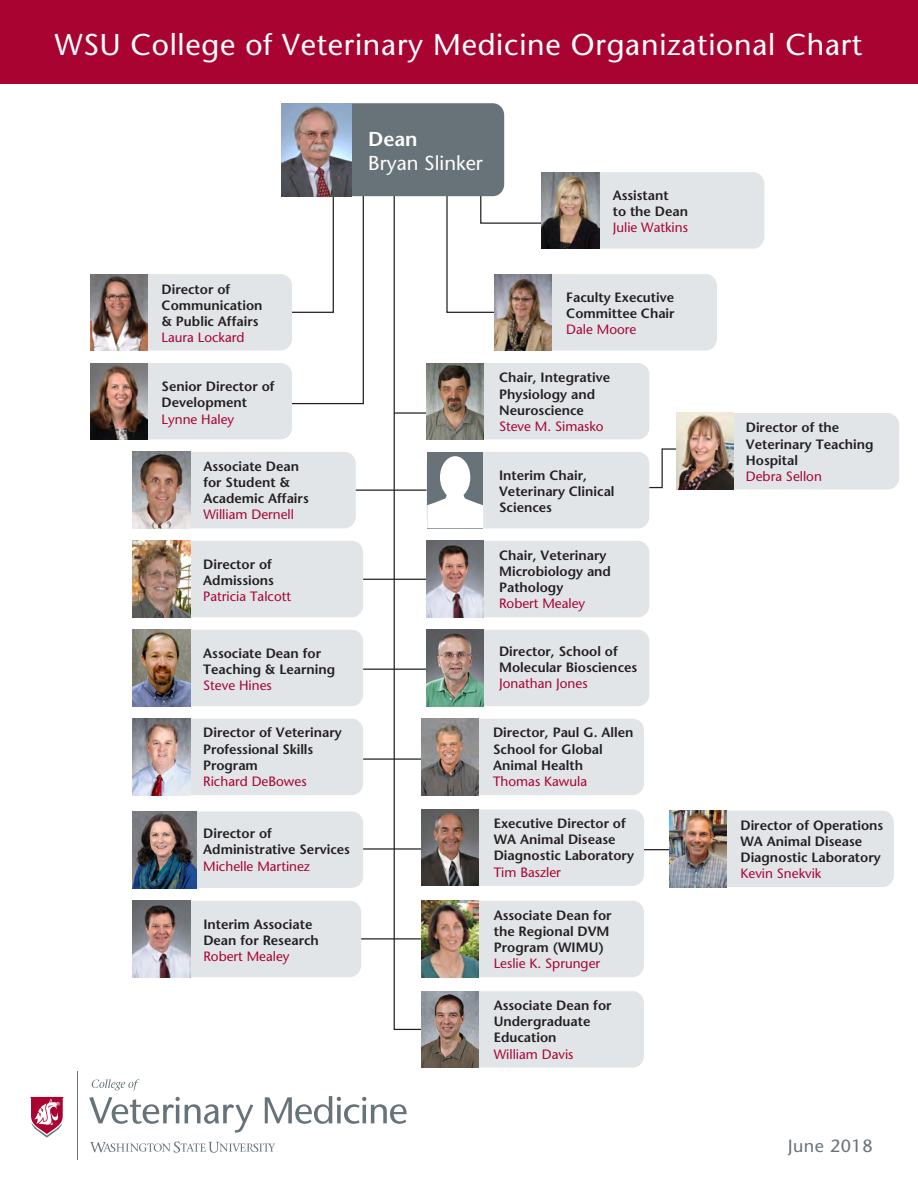
<style>
.page{position:relative;width:918px;height:1200px;background:#fff}
.page>*{position:absolute;margin:0;border:0;box-sizing:border-box;transform-origin:0 0}
.t1{font:30px "Stone Sans";letter-spacing:.025em;color:#fff}
.t2{font:20.1px "Stone Sans";color:#fff}
.t3{font:600 20.1px "Stone Sans";color:#fff}
.t4{font:17.7px "Stone Sans";letter-spacing:.025em;color:#687379}
.t5{font:600 13.5px/16.2px "Stone Sans";color:#231f20}
.t6{font:13.5px "Stone Sans";color:#a90332}
</style>
<div class="page">
<svg style="left:641px;top:448px;width:35px;height:41px"></svg>
<svg style="left:281px;top:196px;width:84px;height:209px"></svg>
<div style="left:0;top:0;width:918px;height:83px;background:#a90332"></div>
<hr style="left:77px;top:1071px;width:1px;height:89px;background:#687379">
<svg style="left:92px;top:1079px;width:47px;height:12px"></svg>
<svg style="left:89px;top:1097px;width:164px;height:36px"></svg>
<svg style="left:265px;top:1096px;width:142px;height:28px"></svg>
<svg style="left:30px;top:1097px;width:33px;height:41px"></svg>
<svg style="left:90px;top:1142px;width:185px;height:11px"></svg>
<hr style="left:332px;top:938px;width:130px;height:2px;background:#231f20">
<hr style="left:332px;top:848px;width:130px;height:2px;background:#231f20">
<hr style="left:332px;top:758px;width:130px;height:2px;background:#231f20">
<hr style="left:332px;top:669px;width:130px;height:1px;background:#231f20">
<hr style="left:592px;top:849px;width:129px;height:1px;background:#231f20">
<hr style="left:332px;top:579px;width:130px;height:1px;background:#231f20">
<hr style="left:332px;top:490px;width:130px;height:1px;background:#231f20">
<div style="left:93px;top:274px;width:199px;height:77px;background:#e1e5e8;border-radius:12px"></div>
<div style="left:494px;top:274px;width:223px;height:77px;background:#e1e5e8;border-radius:12px"></div>
<div style="left:281px;top:103px;width:223px;height:93px;background:#687379;border-radius:12px"></div>
<div style="left:542px;top:172px;width:222px;height:77px;background:#e1e5e8;border-radius:12px"></div>
<div style="left:93px;top:363px;width:199px;height:76px;background:#e1e5e8;border-radius:12px"></div>
<div style="left:133px;top:452px;width:223px;height:76px;background:#e1e5e8;border-radius:12px"></div>
<div style="left:140px;top:541px;width:223px;height:76px;background:#e1e5e8;border-radius:12px"></div>
<div style="left:140px;top:630px;width:223px;height:76px;background:#e1e5e8;border-radius:12px"></div>
<div style="left:140px;top:719px;width:223px;height:76px;background:#e1e5e8;border-radius:12px"></div>
<div style="left:421px;top:719px;width:223px;height:76px;background:#e1e5e8;border-radius:12px"></div>
<div style="left:140px;top:811px;width:223px;height:77px;background:#e1e5e8;border-radius:12px"></div>
<div style="left:427px;top:363px;width:222px;height:76px;background:#e1e5e8;border-radius:12px"></div>
<div style="left:427px;top:452px;width:222px;height:76px;background:#e1e5e8;border-radius:12px"></div>
<div style="left:676px;top:413px;width:223px;height:76px;background:#e1e5e8;border-radius:12px"></div>
<div style="left:671px;top:811px;width:223px;height:76px;background:#e1e5e8;border-radius:12px"></div>
<div style="left:427px;top:541px;width:222px;height:76px;background:#e1e5e8;border-radius:12px"></div>
<div style="left:421px;top:809px;width:223px;height:77px;background:#e1e5e8;border-radius:12px"></div>
<div style="left:427px;top:630px;width:222px;height:76px;background:#e1e5e8;border-radius:12px"></div>
<div style="left:421px;top:991px;width:223px;height:77px;background:#e1e5e8;border-radius:12px"></div>
<div style="left:421px;top:901px;width:223px;height:76px;background:#e1e5e8;border-radius:12px"></div>
<div style="left:138px;top:901px;width:223px;height:76px;background:#e1e5e8;border-radius:12px"></div>
<img style="left:90px;top:363px;width:58px;height:77px">
<img style="left:90px;top:274px;width:58px;height:77px">
<img style="left:133px;top:719px;width:57px;height:76px">
<img style="left:133px;top:901px;width:57px;height:76px">
<img style="left:676px;top:413px;width:58px;height:77px">
<img style="left:586px;top:172px;width:13px;height:77px">
<img style="left:670px;top:811px;width:57px;height:76px">
<img style="left:281px;top:103px;width:70px;height:93px">
<img style="left:133px;top:541px;width:57px;height:76px">
<img style="left:133px;top:630px;width:57px;height:76px">
<img style="left:133px;top:452px;width:57px;height:76px">
<img style="left:421px;top:1031px;width:58px;height:37px">
<svg style="left:393px;top:138px;width:193px;height:893px"></svg>
<img style="left:133px;top:811px;width:64px;height:77px">
<h1 class="t1" style="left:55px;top:26px;width:809px">WSU College of Veterinary Medicine Organizational Chart</h1>
<p class="t5" style="left:162px;top:281px;width:102px">Director of<br>Communication &amp; Public Affairs</p>
<p class="t6" style="left:162px;top:329px;width:84px">Laura Lockard</p>
<p class="t5" style="left:162px;top:378px;width:114px">Senior Director of<br>Development</p>
<p class="t6" style="left:162px;top:411px;width:74px">Lynne Haley</p>
<p class="t5" style="left:203px;top:458px;width:107px">Associate Dean for Student &amp;<br>Academic Affairs</p>
<p class="t6" style="left:203px;top:507px;width:92px">William Dernell</p>
<p class="t5" style="left:203px;top:556px;width:72px">Director of<br>Admissions</p>
<p class="t6" style="left:203px;top:588px;width:89px">Patricia Talcott</p>
<p class="t5" style="left:203px;top:645px;width:133px">Associate Dean for<br>Teaching &amp; Learning</p>
<p class="t6" style="left:203px;top:677px;width:70px">Steve Hines</p>
<p class="t5" style="left:203px;top:725px;width:140px">Director of Veterinary<br>Professional Skills<br>Program</p>
<p class="t6" style="left:203px;top:773px;width:105px">Richard DeBowes</p>
<p class="t5" style="left:203px;top:825px;width:148px">Director of<br>Administrative Services</p>
<p class="t6" style="left:203px;top:858px;width:108px">Michelle Martinez</p>
<p class="t5" style="left:203px;top:916px;width:117px">Interim Associate<br>Dean for Research</p>
<p class="t6" style="left:203px;top:948px;width:88px">Robert Mealey</p>
<h2 class="t3" style="left:368px;top:127px;width:51px">Dean</h2>
<h2 class="t2" style="left:368px;top:151px;width:116px">Bryan Slinker</h2>
<p class="t5" style="left:613px;top:187px;width:77px">Assistant<br>to the Dean</p>
<p class="t6" style="left:613px;top:220px;width:77px">Julie Watkins</p>
<p class="t5" style="left:566px;top:289px;width:110px">Faculty Executive<br>Committee Chair</p>
<p class="t6" style="left:566px;top:322px;width:72px">Dale Moore</p>
<p class="t5" style="left:499px;top:370px;width:112px">Chair, Integrative<br>Physiology and<br>Neuroscience</p>
<p class="t6" style="left:499px;top:418px;width:106px">Steve M. Simasko</p>
<p class="t5" style="left:499px;top:467px;width:117px">Interim Chair,<br>Veterinary Clinical<br>Sciences</p>
<p class="t5" style="left:499px;top:547px;width:113px">Chair, Veterinary<br>Microbiology and<br>Pathology</p>
<p class="t6" style="left:499px;top:595px;width:88px">Robert Mealey</p>
<p class="t5" style="left:499px;top:643px;width:140px">Director, School of<br>Molecular Biosciences</p>
<p class="t6" style="left:499px;top:675px;width:90px">Jonathan Jones</p>
<p class="t5" style="left:493px;top:725px;width:142px">Director, Paul G. Allen<br>School for Global<br>Animal Health</p>
<p class="t6" style="left:493px;top:773px;width:96px">Thomas Kawula</p>
<p class="t5" style="left:494px;top:815px;width:142px">Executive Director of<br>WA Animal Disease<br>Diagnostic Laboratory</p>
<p class="t6" style="left:494px;top:864px;width:69px">Tim Baszler</p>
<p class="t5" style="left:494px;top:907px;width:119px">Associate Dean for the Regional DVM<br>Program (WIMU)</p>
<p class="t6" style="left:494px;top:955px;width:108px">Leslie K. Sprunger</p>
<p class="t5" style="left:494px;top:997px;width:119px">Associate Dean for<br>Undergraduate<br>Education</p>
<p class="t6" style="left:494px;top:1046px;width:81px">William Davis</p>
<p class="t5" style="left:746px;top:420px;width:129px">Director of the<br>Veterinary Teaching<br>Hospital</p>
<p class="t6" style="left:746px;top:468px;width:78px">Debra Sellon</p>
<p class="t5" style="left:741px;top:817px;width:144px">Director of Operations<br>WA Animal Disease<br>Diagnostic Laboratory</p>
<p class="t6" style="left:741px;top:865px;width:82px">Kevin Snekvik</p>
<h3 class="t4" style="left:788px;top:1136px;width:86px">June 2018</h3>
</div>
